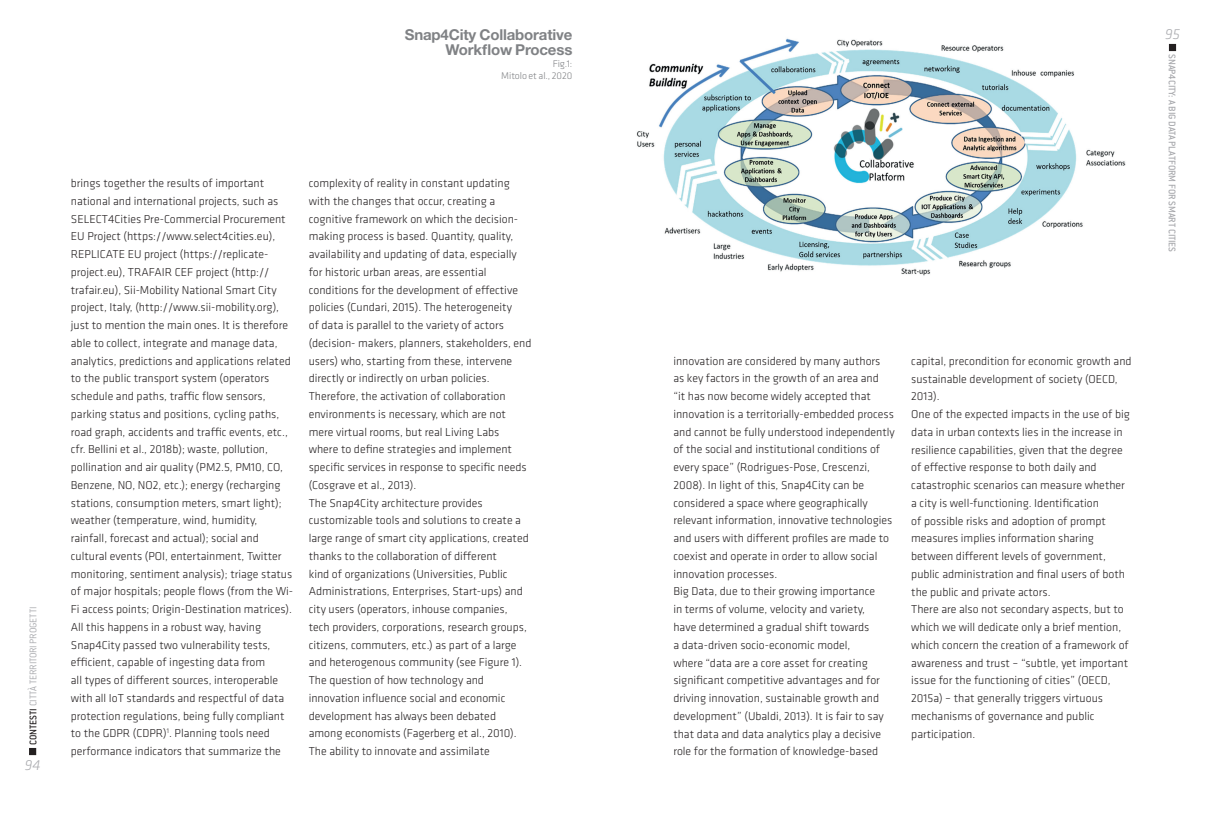
<style>
.page{position:relative;width:1205px;height:815px;background:#fff}
.page>*{position:absolute;margin:0;border:0;box-sizing:border-box;transform-origin:0 0}
.t1{font:700 15px/15px "Helvetica Neue LT Pro";letter-spacing:-.01em;color:#808285;text-align:right}
.t2{font:italic 300 15px "Klavika";color:#a8a9ad}
.t3{font:300 11.88px/17.8px "Klavika";color:#231f20}
.t4{font:500 10.62px "Conduit ITC";letter-spacing:-.01em;color:#a8a9ad}
.t5{font:300 10.62px "Conduit ITC";letter-spacing:-.01em;color:#a8a9ad}
.t6{font:300 10px/12px "Klavika";letter-spacing:-.01em;color:#808285;text-align:right}
.s1{font-weight:500;color:#231f20}
</style>
<div class="page">
<div style="left:29px;top:748px;width:7px;height:7px;border:1px solid #231f20"></div>
<div style="left:1169px;top:44px;width:7px;height:7px;border:1px solid #231f20"></div>
<img style="left:636px;top:38px;width:490px;height:238px">
<p class="t1" style="left:405px;top:26px;width:169px">Snap4City Collaborative<br>Workflow Process</p>
<p class="t6" style="left:501px;top:58px;width:73px">Fig.1:<br>Mitolo et al., 2020</p>
<p class="t5" style="left:27px;top:745px;width:140px;rotate:-90deg"><span class="s1">CONTESTI</span> CITTÀ TERRITORI PROGETTI</p>
<p class="t2" style="left:25px;top:756px;width:17px">94</p>
<p class="t3" style="left:71px;top:174px;width:224px">brings together the results of important national and international projects, such as SELECT4Cities Pre-Commercial Procurement EU Project (https://www.select4cities.eu), REPLICATE EU project (https://replicate&shy;project.eu), TRAFAIR CEF project (http:// trafair.eu), Sii-Mobility National Smart City project, Italy, (http://www.sii-mobility.org), just to mention the main ones. It is therefore able to collect, integrate and manage data, analytics, predictions and applications related to the public transport system (operators schedule and paths, traffic flow sensors, parking status and positions, cycling paths, road graph, accidents and traffic events, etc., cfr. Bellini et al., 2018b); waste, pollution, pollination and air quality (PM2.5, PM10, CO, Benzene, NO, NO2, etc.); energy (recharging stations, consumption meters, smart light); weather (temperature, wind, humidity, rainfall, forecast and actual); social and cultural events (POI, entertainment, Twitter monitoring, sentiment analysis); triage status of major hospitals; people flows (from the Wi-Fi access points; Origin-Destination matrices).<br>All this happens in a robust way, having Snap4City passed two vulnerability tests, efficient, capable of ingesting data from<br>all types of different sources, interoperable with all IoT standards and respectful of data protection regulations, being fully compliant to the GDPR (CDPR)<sup>1</sup>. Planning tools need performance indicators that summarize the</p>
<p class="t3" style="left:309px;top:174px;width:224px">complexity of reality in constant updating with the changes that occur, creating a cognitive framework on which the decision&shy;making process is based. Quantity, quality, availability and updating of data, especially for historic urban areas, are essential conditions for the development of effective policies (Cundari, 2015). The heterogeneity<br>of data is parallel to the variety of actors (decision- makers, planners, stakeholders, end users) who, starting from these, intervene directly or indirectly on urban policies.<br>Therefore, the activation of collaboration environments is necessary, which are not mere virtual rooms, but real Living Labs where to define strategies and implement specific services in response to specific needs (Cosgrave et al., 2013).<br>The Snap4City architecture provides customizable tools and solutions to create a large range of smart city applications, created thanks to the collaboration of different<br>kind of organizations (Universities, Public Administrations, Enterprises, Start-ups) and city users (operators, inhouse companies, tech providers, corporations, research groups, citizens, commuters, etc.) as part of a large and heterogenous community (see Figure 1).<br>The question of how technology and innovation influence social and economic development has always been debated among economists (Fagerberg et al., 2010).<br>The ability to innovate and assimilate</p>
<p class="t2" style="left:1165px;top:25px;width:16px">95</p>
<p class="t4" style="left:1178px;top:54px;width:200px;rotate:90deg">SNAP4CITY: A BIG DATA PLATFORM FOR SMART CITIES</p>
<p class="t3" style="left:673px;top:352px;width:223px">innovation are considered by many authors<br>as key factors in the growth of an area and<br>“it has now become widely accepted that innovation is a territorially-embedded process and cannot be fully understood independently of the social and institutional conditions of every space” (Rodrigues-Pose, Crescenzi, 2008). In light of this, Snap4City can be considered a space where geographically relevant information, innovative technologies and users with different profiles are made to coexist and operate in order to allow social innovation processes.<br>Big Data, due to their growing importance<br>in terms of volume, velocity and variety,<br>have determined a gradual shift towards<br>a data-driven socio-economic model,<br>where “data are a core asset for creating significant competitive advantages and for driving innovation, sustainable growth and development” (Ubaldi, 2013). It is fair to say that data and data analytics play a decisive role for the formation of knowledge-based</p>
<p class="t3" style="left:911px;top:352px;width:222px">capital, precondition for economic growth and sustainable development of society (OECD, 2013).<br>One of the expected impacts in the use of big data in urban contexts lies in the increase in resilience capabilities, given that the degree of effective response to both daily and catastrophic scenarios can measure whether a city is well-functioning. Identification<br>of possible risks and adoption of prompt measures implies information sharing between different levels of government, public administration and final users of both the public and private actors.<br>There are also not secondary aspects, but to which we will dedicate only a brief mention, which concern the creation of a framework of awareness and trust – “subtle, yet important issue for the functioning of cities” (OECD, 2015a) – that generally triggers virtuous mechanisms of governance and public participation.</p>
</div>
